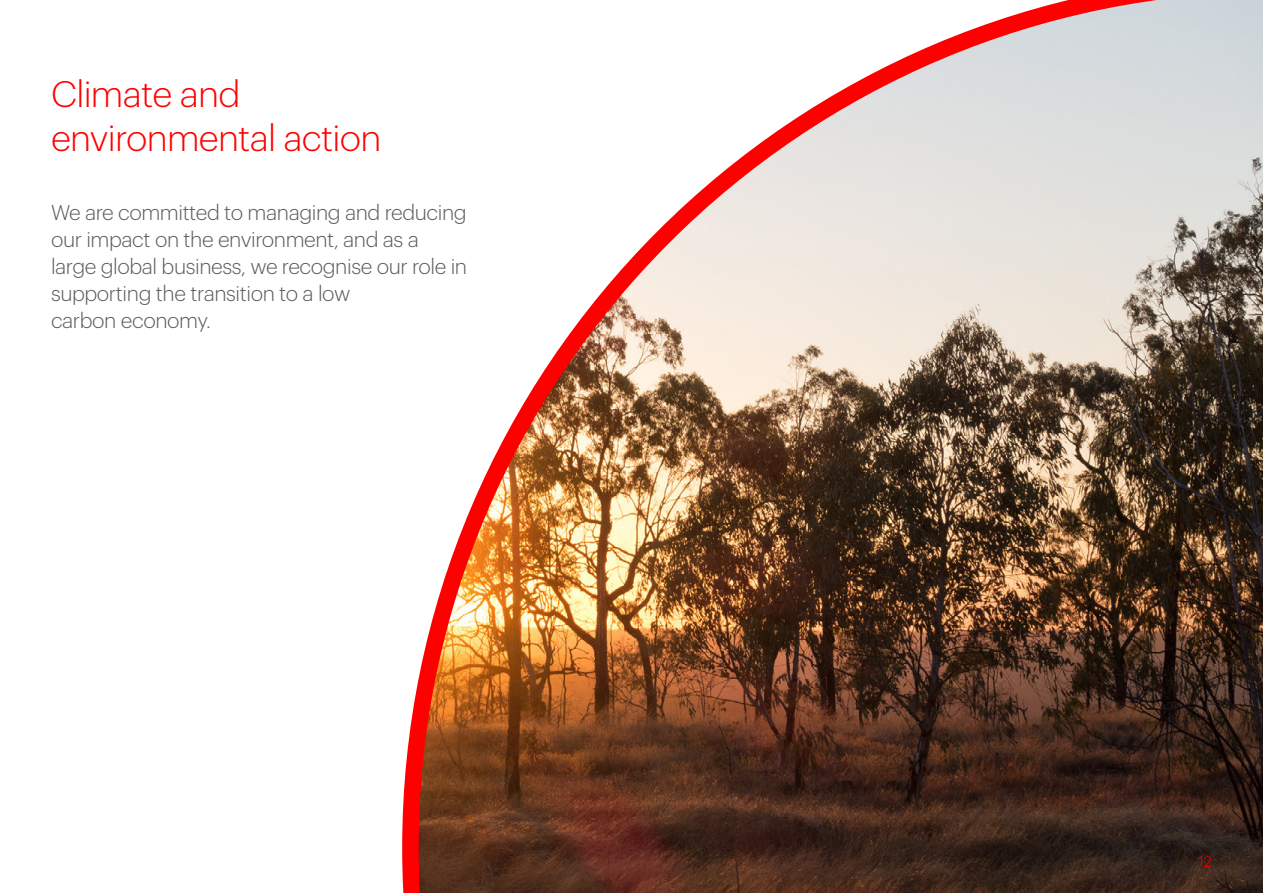
<style>
.page{position:relative;width:1263px;height:893px;background:#fff}
.page>*{position:absolute;margin:0;border:0;box-sizing:border-box;transform-origin:0 0}
.t1{font:300 36px/43.2px "Graphik";letter-spacing:-.02em;color:#f00}
.t2{font:300 21px/27px "Graphik";letter-spacing:-.02em;color:#5a5a5a}
.t3{font:300 15px "Graphik";color:#f00}
</style>
<div class="page">
<img style="left:402px;top:0;width:861px;height:893px">
<h1 class="t1" style="left:51px;top:70px;width:332px">Climate and environmental action</h1>
<p class="t2" style="left:51px;top:197px;width:418px">We are committed to managing and reducing our impact on the environment, and as a large global business, we recognise our role in supporting the transition to a low<br>carbon economy.</p>
<p class="t3" style="left:1198px;top:850px;width:15px">12</p>
</div>
